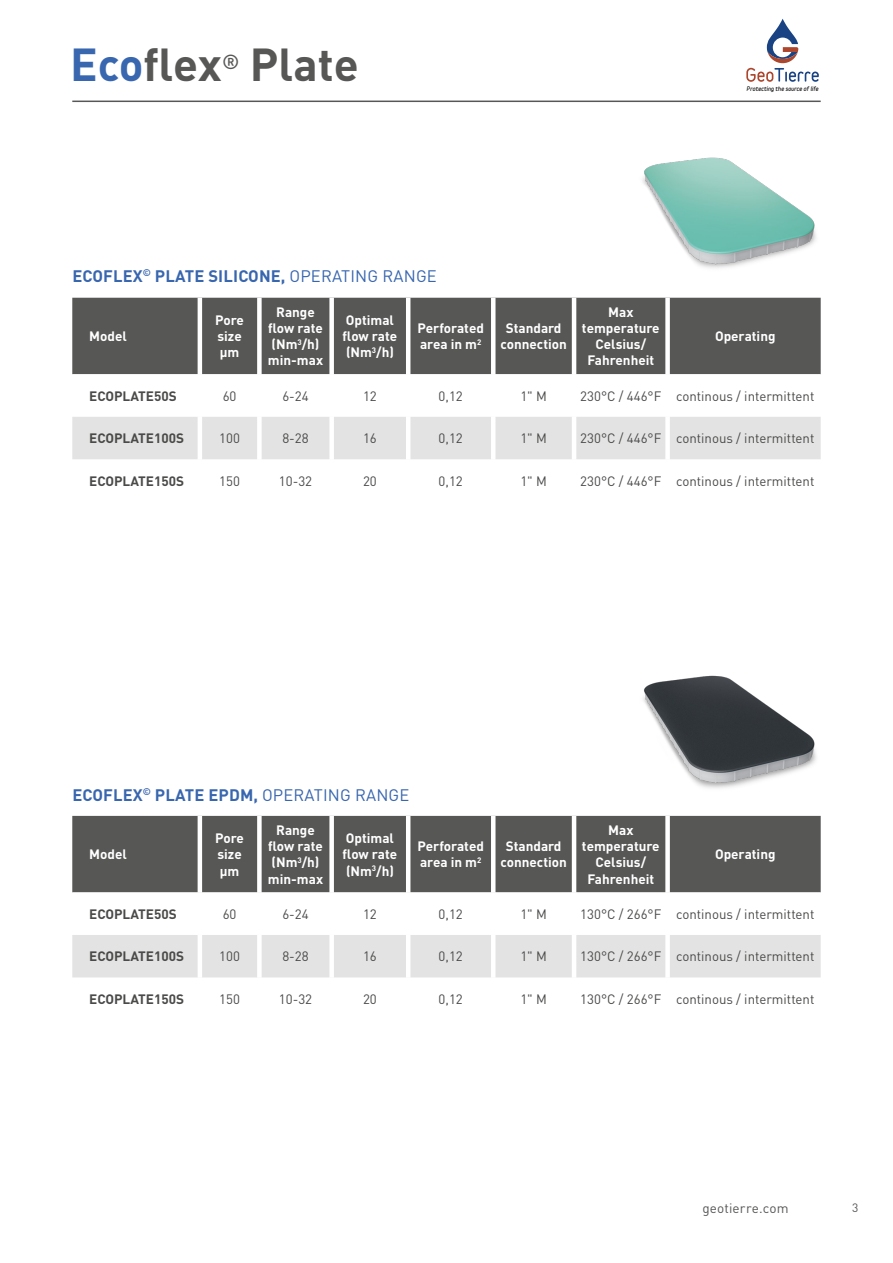
<style>
.page{position:relative;width:893px;height:1263px;background:#fff}
.page>*{position:absolute;margin:0;border:0;box-sizing:border-box;transform-origin:0 0}
.t1{font:700 45.6px "DIN Pro";color:#575756}
.t2{font:500 20.1px "DIN Pro";color:#575756}
.t3{font:700 16.5px "DIN Pro";letter-spacing:.01em;color:#3866af}
.TABELLA_TESTO{font:13.5px "DIN Pro";color:#4a4a49}
.t4{font:700 13.5px/16.2px "DIN Pro";color:#fff;text-align:center}
.t5{font:700 13.5px "DIN Pro";color:#4a4a49}
.t6{font:13.5px "DIN Pro";letter-spacing:.01em;color:#575756}
.t7{font:12px "DIN Pro";color:#575756}
.t8{font:italic 900 5.55px "Variable";color:#000}
.s1{color:#3866af}
.s2{font-weight:400}
</style>
<div class="page">
<svg style="left:746px;top:19px;width:73px;height:63px"></svg>
<hr style="left:72px;top:101px;width:749px;height:1px;background:#575756">
<div style="left:72px;top:298px;width:749px;height:76px;background:#575756"></div>
<svg style="left:72px;top:374px;width:749px;height:1px"></svg>
<div style="left:72px;top:417px;width:749px;height:42px;background:#e3e3e3"></div>
<hr style="left:198px;top:298px;width:4px;height:76px;background:#fff">
<div style="left:257px;top:298px;width:5px;height:76px;background:#fff"></div>
<div style="left:329px;top:298px;width:5px;height:76px;background:#fff"></div>
<hr style="left:198px;top:374px;width:4px;height:43px;background:#fff">
<div style="left:257px;top:374px;width:5px;height:43px;background:#fff"></div>
<div style="left:329px;top:374px;width:5px;height:43px;background:#fff"></div>
<hr style="left:198px;top:417px;width:4px;height:42px;background:#fff">
<div style="left:257px;top:417px;width:5px;height:42px;background:#fff"></div>
<div style="left:329px;top:417px;width:5px;height:42px;background:#fff"></div>
<hr style="left:406px;top:298px;width:4px;height:76px;background:#fff">
<hr style="left:491px;top:298px;width:4px;height:76px;background:#fff">
<hr style="left:572px;top:298px;width:4px;height:76px;background:#fff">
<div style="left:665px;top:298px;width:5px;height:76px;background:#fff"></div>
<hr style="left:406px;top:374px;width:4px;height:43px;background:#fff">
<hr style="left:491px;top:374px;width:4px;height:43px;background:#fff">
<hr style="left:572px;top:374px;width:4px;height:43px;background:#fff">
<div style="left:665px;top:374px;width:5px;height:43px;background:#fff"></div>
<hr style="left:406px;top:417px;width:4px;height:42px;background:#fff">
<hr style="left:491px;top:417px;width:4px;height:42px;background:#fff">
<hr style="left:572px;top:417px;width:4px;height:42px;background:#fff">
<div style="left:665px;top:417px;width:5px;height:42px;background:#fff"></div>
<div style="left:72px;top:816px;width:749px;height:76px;background:#575756"></div>
<svg style="left:72px;top:892px;width:749px;height:86px"></svg>
<div style="left:72px;top:935px;width:749px;height:42px;background:#e3e3e3"></div>
<hr style="left:198px;top:816px;width:4px;height:76px;background:#fff">
<div style="left:257px;top:816px;width:5px;height:76px;background:#fff"></div>
<div style="left:329px;top:816px;width:5px;height:76px;background:#fff"></div>
<hr style="left:198px;top:892px;width:4px;height:43px;background:#fff">
<div style="left:257px;top:892px;width:5px;height:43px;background:#fff"></div>
<div style="left:329px;top:892px;width:5px;height:43px;background:#fff"></div>
<hr style="left:198px;top:935px;width:4px;height:42px;background:#fff">
<div style="left:257px;top:935px;width:5px;height:42px;background:#fff"></div>
<div style="left:329px;top:935px;width:5px;height:42px;background:#fff"></div>
<hr style="left:198px;top:977px;width:4px;height:43px;background:#fff">
<div style="left:257px;top:977px;width:5px;height:43px;background:#fff"></div>
<div style="left:329px;top:977px;width:5px;height:43px;background:#fff"></div>
<hr style="left:406px;top:816px;width:4px;height:76px;background:#fff">
<hr style="left:491px;top:816px;width:4px;height:76px;background:#fff">
<hr style="left:572px;top:816px;width:4px;height:76px;background:#fff">
<div style="left:665px;top:816px;width:5px;height:76px;background:#fff"></div>
<hr style="left:406px;top:892px;width:4px;height:43px;background:#fff">
<hr style="left:491px;top:892px;width:4px;height:43px;background:#fff">
<hr style="left:572px;top:892px;width:4px;height:43px;background:#fff">
<div style="left:665px;top:892px;width:5px;height:43px;background:#fff"></div>
<hr style="left:406px;top:935px;width:4px;height:42px;background:#fff">
<hr style="left:491px;top:935px;width:4px;height:42px;background:#fff">
<hr style="left:572px;top:935px;width:4px;height:42px;background:#fff">
<div style="left:665px;top:935px;width:5px;height:42px;background:#fff"></div>
<hr style="left:406px;top:977px;width:4px;height:43px;background:#fff">
<hr style="left:491px;top:977px;width:4px;height:43px;background:#fff">
<hr style="left:572px;top:977px;width:4px;height:43px;background:#fff">
<div style="left:665px;top:977px;width:5px;height:43px;background:#fff"></div>
<img style="left:642px;top:157px;width:174px;height:111px">
<img style="left:643px;top:675px;width:173px;height:113px">
<p class="t1" style="left:70px;top:33px;width:153px"><span class="s1">Eco</span>flex</p>
<p class="t2" style="left:222px;top:48px;width:19px">®</p>
<p class="t1" style="left:250px;top:33px;width:110px">Plate</p>
<p class="t8" style="left:747px;top:85px;width:73px">Protecting the source of life</p>
<p class="t3" style="left:72px;top:264px;width:366px">ECOFLEX<sup>©</sup> PLATE SILICONE, <span class="s2">OPERATING RANGE</span></p>
<p class="t4" style="left:89px;top:328px;width:39px">Model</p>
<p class="t4" style="left:215px;top:311px;width:30px">Pore</p>
<p class="t4" style="left:217px;top:328px;width:26px">size</p>
<p class="t4" style="left:220px;top:344px;width:21px">µm</p>
<p class="t4" style="left:268px;top:303px;width:56px">Range flow rate</p>
<p class="t4" style="left:268px;top:336px;width:57px;text-align:left">(Nm<sup>3</sup>/h) min-max</p>
<p class="t4" style="left:346px;top:311px;width:50px">Optimal</p>
<p class="t4" style="left:343px;top:328px;width:56px">flow rate</p>
<p class="t4" style="left:346px;top:344px;width:49px">(Nm<sup>3</sup>/h)</p>
<p class="t4" style="left:417px;top:319px;width:68px;text-align:left">Perforated area in m<sup>2</sup></p>
<p class="t4" style="left:500px;top:319px;width:68px">Standard connection</p>
<p class="t4" style="left:608px;top:303px;width:27px">Max</p>
<p class="t4" style="left:582px;top:319px;width:79px">temperature</p>
<p class="t4" style="left:587px;top:336px;width:68px">Celsius/<br>Fahrenheit</p>
<p class="t4" style="left:715px;top:328px;width:62px">Operating</p>
<p class="t5" style="left:89px;top:387px;width:89px">ECOPLATE50S</p>
<p class="TABELLA_TESTO" style="left:223px;top:387px;width:15px">60</p>
<p class="TABELLA_TESTO" style="left:282px;top:387px;width:28px">6-24</p>
<p class="TABELLA_TESTO" style="left:363px;top:387px;width:15px">12</p>
<p class="TABELLA_TESTO" style="left:439px;top:387px;width:26px">0,12</p>
<p class="TABELLA_TESTO" style="left:520px;top:387px;width:28px">1" M</p>
<p class="TABELLA_TESTO" style="left:580px;top:387px;width:83px">230°C / 446°F</p>
<p class="TABELLA_TESTO" style="left:676px;top:387px;width:140px">continous / intermittent</p>
<p class="t5" style="left:89px;top:429px;width:96px">ECOPLATE100S</p>
<p class="TABELLA_TESTO" style="left:219px;top:429px;width:22px">100</p>
<p class="TABELLA_TESTO" style="left:282px;top:429px;width:28px">8-28</p>
<p class="TABELLA_TESTO" style="left:363px;top:429px;width:15px">16</p>
<p class="TABELLA_TESTO" style="left:439px;top:429px;width:26px">0,12</p>
<p class="TABELLA_TESTO" style="left:520px;top:429px;width:28px">1" M</p>
<p class="TABELLA_TESTO" style="left:580px;top:429px;width:83px">230°C / 446°F</p>
<p class="TABELLA_TESTO" style="left:676px;top:429px;width:140px">continous / intermittent</p>
<p class="t5" style="left:89px;top:472px;width:96px">ECOPLATE150S</p>
<p class="TABELLA_TESTO" style="left:219px;top:472px;width:22px">150</p>
<p class="TABELLA_TESTO" style="left:279px;top:472px;width:35px">10-32</p>
<p class="TABELLA_TESTO" style="left:363px;top:472px;width:15px">20</p>
<p class="TABELLA_TESTO" style="left:439px;top:472px;width:26px">0,12</p>
<p class="TABELLA_TESTO" style="left:520px;top:472px;width:28px">1" M</p>
<p class="TABELLA_TESTO" style="left:580px;top:472px;width:83px">230°C / 446°F</p>
<p class="TABELLA_TESTO" style="left:676px;top:472px;width:140px">continous / intermittent</p>
<p class="t3" style="left:72px;top:784px;width:338px">ECOFLEX<sup>©</sup> PLATE EPDM, <span class="s2">OPERATING RANGE</span></p>
<p class="t4" style="left:89px;top:846px;width:39px">Model</p>
<p class="t4" style="left:215px;top:829px;width:30px">Pore</p>
<p class="t4" style="left:217px;top:846px;width:26px">size</p>
<p class="t4" style="left:220px;top:862px;width:21px">µm</p>
<p class="t4" style="left:268px;top:821px;width:56px">Range flow rate</p>
<p class="t4" style="left:268px;top:854px;width:57px;text-align:left">(Nm<sup>3</sup>/h) min-max</p>
<p class="t4" style="left:346px;top:829px;width:50px">Optimal</p>
<p class="t4" style="left:343px;top:846px;width:56px">flow rate</p>
<p class="t4" style="left:346px;top:862px;width:49px">(Nm<sup>3</sup>/h)</p>
<p class="t4" style="left:417px;top:838px;width:68px;text-align:left">Perforated area in m<sup>2</sup></p>
<p class="t4" style="left:500px;top:838px;width:68px">Standard connection</p>
<p class="t4" style="left:608px;top:821px;width:27px">Max</p>
<p class="t4" style="left:582px;top:838px;width:79px">temperature</p>
<p class="t4" style="left:587px;top:854px;width:68px">Celsius/<br>Fahrenheit</p>
<p class="t4" style="left:715px;top:846px;width:62px">Operating</p>
<p class="t5" style="left:89px;top:905px;width:89px">ECOPLATE50S</p>
<p class="TABELLA_TESTO" style="left:223px;top:905px;width:15px">60</p>
<p class="TABELLA_TESTO" style="left:282px;top:905px;width:28px">6-24</p>
<p class="TABELLA_TESTO" style="left:363px;top:905px;width:15px">12</p>
<p class="TABELLA_TESTO" style="left:439px;top:905px;width:26px">0,12</p>
<p class="TABELLA_TESTO" style="left:520px;top:905px;width:28px">1" M</p>
<p class="TABELLA_TESTO" style="left:580px;top:905px;width:83px">130°C / 266°F</p>
<p class="TABELLA_TESTO" style="left:676px;top:905px;width:140px">continous / intermittent</p>
<p class="t5" style="left:89px;top:947px;width:96px">ECOPLATE100S</p>
<p class="TABELLA_TESTO" style="left:219px;top:947px;width:22px">100</p>
<p class="TABELLA_TESTO" style="left:282px;top:947px;width:28px">8-28</p>
<p class="TABELLA_TESTO" style="left:363px;top:947px;width:15px">16</p>
<p class="TABELLA_TESTO" style="left:439px;top:947px;width:26px">0,12</p>
<p class="TABELLA_TESTO" style="left:520px;top:947px;width:28px">1" M</p>
<p class="TABELLA_TESTO" style="left:580px;top:947px;width:83px">130°C / 266°F</p>
<p class="TABELLA_TESTO" style="left:676px;top:947px;width:140px">continous / intermittent</p>
<p class="t5" style="left:89px;top:990px;width:96px">ECOPLATE150S</p>
<p class="TABELLA_TESTO" style="left:219px;top:990px;width:22px">150</p>
<p class="TABELLA_TESTO" style="left:279px;top:990px;width:35px">10-32</p>
<p class="TABELLA_TESTO" style="left:363px;top:990px;width:15px">20</p>
<p class="TABELLA_TESTO" style="left:439px;top:990px;width:26px">0,12</p>
<p class="TABELLA_TESTO" style="left:520px;top:990px;width:28px">1" M</p>
<p class="TABELLA_TESTO" style="left:580px;top:990px;width:83px">130°C / 266°F</p>
<p class="TABELLA_TESTO" style="left:676px;top:990px;width:140px">continous / intermittent</p>
<p class="t6" style="left:702px;top:1199px;width:88px">geotierre.com</p>
<p class="t7" style="left:852px;top:1200px;width:8px">3</p>
</div>
